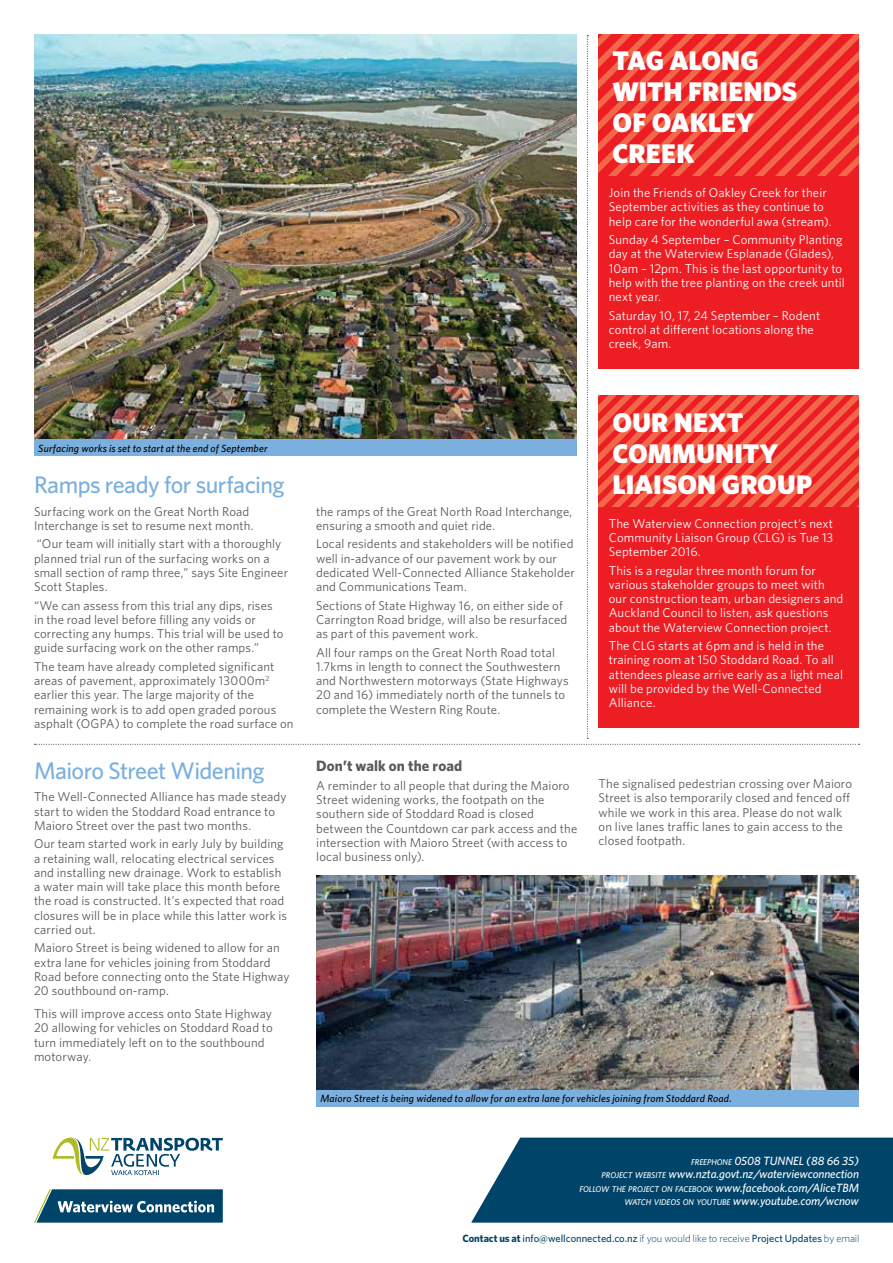
<style>
.page{position:relative;width:893px;height:1263px;background:#fff}
.page>*{position:absolute;margin:0;border:0;box-sizing:border-box;transform-origin:0 0}
.t1{font:900 27px/31px "Whitney";letter-spacing:.005em;color:#fff}
.t2{font:500 24px "Whitney";letter-spacing:-.025em;color:#7bafde}
.t3{font:700 15px "Whitney";letter-spacing:.005em;color:#58595b}
.t4{font:12.75px/14.2px "Whitney";letter-spacing:.01em;color:#58595b}
.t5{font:12.75px/14.2px "Whitney";letter-spacing:.01em;color:#fff}
.t6{font:italic 500 12px/13.5px "Whitney";letter-spacing:-.005em;color:#fff;text-align:right}
.t7{font:italic 500 10.5px "Whitney";letter-spacing:.015em;color:#000}
.t8{font:500 10.5px "Whitney";color:#00446a}
.t9{font:italic 500 8.4px "Whitney";letter-spacing:-.005em;color:#fff}
.s1{font-size:8.4px}
.s2{font-size:12px}
.s3{font-weight:700}
.s4{font-weight:300}
</style>
<div class="page">
<svg style="left:471px;top:1137px;width:422px;height:85px;background:#115073"></svg>
<svg style="left:34px;top:1189px;width:189px;height:33px;background:#306784"></svg>
<svg style="left:52px;top:1137px;width:171px;height:38px"></svg>
<img style="left:316px;top:875px;width:543px;height:214px">
<div style="left:316px;top:1089px;width:543px;height:17px;background:#7bafde"></div>
<img style="left:35px;top:34px;width:824px;height:711px">
<div style="left:598px;top:507px;width:261px;height:221px;background:#ed1d24"></div>
<h1 class="t1" style="left:613px;top:44px;width:186px">TAG ALONG<br>WITH FRIENDS<br>OF OAKLEY<br>CREEK</h1>
<p class="t5" style="left:609px;top:185px;width:224px">Join the Friends of Oakley Creek for their<br>September activities as they continue to help care for the wonderful awa (stream).</p>
<p class="t5" style="left:609px;top:232px;width:238px">Sunday 4 September – Community Planting day at the Waterview Esplanade (Glades), 10am – 12pm. This is the last opportunity to help with the tree planting on the creek until next year.</p>
<p class="t5" style="left:609px;top:308px;width:213px">Saturday 10, 17, 24 September – Rodent control at different locations along the creek, 9am.</p>
<p class="t7" style="left:38px;top:441px;width:231px">Surfacing works is set to start at the end of September</p>
<h2 class="t2" style="left:34px;top:469px;width:252px">Ramps ready for surfacing</h2>
<p class="t4" style="left:34px;top:504px;width:221px">Surfacing work on the Great North Road<br>Interchange is set to resume next month.</p>
<p class="t4" style="left:34px;top:536px;width:256px">“Our team will initially start with a thoroughly planned trial run of the surfacing works on a small section of ramp three,” says Site Engineer Scott Staples.</p>
<p class="t4" style="left:34px;top:598px;width:251px">“We can assess from this trial any dips, rises in the road level before filling any voids or correcting any humps. This trial will be used to guide surfacing work on the other ramps.”</p>
<p class="t4" style="left:34px;top:659px;width:261px">The team have already completed significant areas of pavement, approximately 13000m<sup>2 </sup>earlier this year. The large majority of the remaining work is to add open graded porous asphalt (OGPA) to complete the road surface on</p>
<h2 class="t2" style="left:34px;top:754px;width:232px">Maioro Street Widening</h2>
<p class="t4" style="left:34px;top:789px;width:254px">The Well-Connected Alliance has made steady start to widen the Stoddard Road entrance to<br>Maioro Street over the past two months.</p>
<p class="t4" style="left:34px;top:836px;width:255px">Our team started work in early July by building a retaining wall, relocating electrical services and installing new drainage. Work to establish a water main will take place this month before the road is constructed. It’s expected that road closures will be in place while this latter work is carried out.</p>
<p class="t4" style="left:34px;top:940px;width:257px">Maioro Street is being widened to allow for an extra lane for vehicles joining from Stoddard Road before connecting onto the State Highway 20 southbound on-ramp.</p>
<p class="t4" style="left:34px;top:1006px;width:240px">This will improve access onto State Highway 20 allowing for vehicles on Stoddard Road to turn immediately left on to the southbound motorway.</p>
<p class="t4" style="left:316px;top:504px;width:258px">the ramps of the Great North Road Interchange, ensuring a smooth and quiet ride.</p>
<p class="t4" style="left:316px;top:536px;width:260px">Local residents and stakeholders will be notified well in-advance of our pavement work by our dedicated Well-Connected Alliance Stakeholder and Communications Team.</p>
<p class="t4" style="left:316px;top:598px;width:253px">Sections of State Highway 16, on either side of<br>Carrington Road bridge, will also be resurfaced as part of this pavement work.</p>
<p class="t4" style="left:316px;top:645px;width:254px">All four ramps on the Great North Road total 1.7kms in length to connect the Southwestern and Northwestern motorways (State Highways 20 and 16) immediately north of the tunnels to complete the Western Ring Route.</p>
<h1 class="t1" style="left:613px;top:406px;width:201px">OUR NEXT<br>COMMUNITY<br>LIAISON GROUP</h1>
<p class="t5" style="left:609px;top:516px;width:226px;text-align:justify">The Waterview Connection project’s next Community Liaison Group (CLG) is Tue 13<br>September 2016.</p>
<p class="t5" style="left:609px;top:563px;width:236px">This is a regular three month forum for various stakeholder groups to meet with our construction team, urban designers and Auckland Council to listen, ask questions about the Waterview Connection project.</p>
<p class="t5" style="left:609px;top:638px;width:236px">The CLG starts at 6pm and is held in the training room at 150 Stoddard Road. To all attendees please arrive early as a light meal will be provided by the Well-Connected Alliance.</p>
<p class="t3" style="left:316px;top:756px;width:148px">Don’t walk on the road</p>
<p class="t4" style="left:316px;top:778px;width:262px">A reminder to all people that during the Maioro Street widening works, the footpath on the southern side of Stoddard Road is closed between the Countdown car park access and the intersection with Maioro Street (with access to local business only).</p>
<p class="t4" style="left:599px;top:776px;width:255px">The signalised pedestrian crossing over Maioro Street is also temporarily closed and fenced off while we work in this area. Please do not walk on live lanes traffic lanes to gain access to the closed footpath.</p>
<p class="t7" style="left:320px;top:1091px;width:413px">Maioro Street is being widened to allow for an extra lane for vehicles joining from Stoddard Road.</p>
<p class="t6" style="left:602px;top:1153px;width:259px"><span class="s1">FREEPHONE</span> 0508 TUNNEL (88 66 35)<br><span class="s1">PROJECT WEBSITE</span> www.nzta.govt.nz/waterviewconnection</p>
<p class="t9" style="left:579px;top:1183px;width:281px">FOLLOW THE PROJECT ON FACEBOOK <span class="s2">www.facebook.com/AliceTBM</span></p>
<p class="t6" style="left:624px;top:1194px;width:236px"><span class="s1">WATCH VIDEOS ON YOUTUBE</span> www.youtube.com/wcnow</p>
<p class="t8" style="left:462px;top:1231px;width:399px"><span class="s3">Contact us at</span> info@wellconnected.co.nz <span class="s4">if you would like to receive</span> Project Updates <span class="s4">by email</span></p>
</div>
